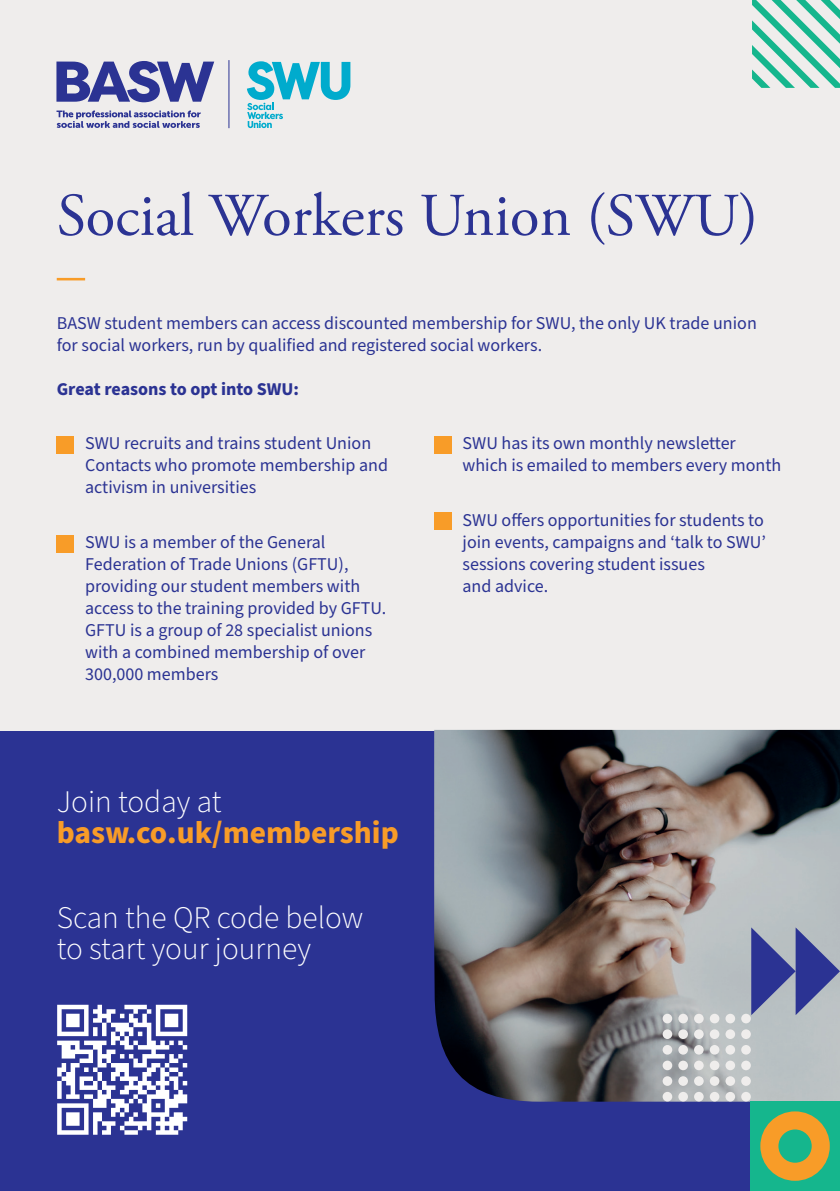
<style>
.page{position:relative;width:840px;height:1191px;background:#fff}
.page>*{position:absolute;margin:0;border:0;box-sizing:border-box;transform-origin:0 0}
.t1{font:60.6px "Adobe Garamond Pro";color:#2b3393}
.t2{font:300 31.4px/30.6px "Source Sans Pro";color:#fff}
.t3{font:700 31.4px "Source Sans Pro";color:#f89c28}
.t4{font:18px/22px "Source Sans Pro";color:#2b3393}
.t5{font:700 18px "Source Sans Pro";color:#2b3393}
</style>
<div class="page">
<div style="left:0;top:730px;width:839px;height:461px;background:#2b3393"></div>
<div style="left:0;top:0;width:839px;height:730px;background:#efedec"></div>
<svg style="left:752px;top:0;width:87px;height:88px"></svg>
<svg style="left:57px;top:1004px;width:130px;height:130px"></svg>
<img style="left:434px;top:730px;width:405px;height:371px">
<div style="left:749px;top:1101px;width:90px;height:90px;background:#15b68d"></div>
<svg style="left:760px;top:1111px;width:69px;height:69px"></svg>
<div style="left:662px;top:1013px;width:10px;height:10px;background:#efedec;border-radius:50%"></div>
<div style="left:678px;top:1013px;width:9px;height:10px;background:#efedec;border-radius:50%"></div>
<div style="left:693px;top:1013px;width:10px;height:10px;background:#efedec;border-radius:50%"></div>
<div style="left:709px;top:1013px;width:10px;height:10px;background:#efedec;border-radius:50%"></div>
<div style="left:725px;top:1013px;width:9px;height:10px;background:#efedec;border-radius:50%"></div>
<svg style="left:740px;top:1013px;width:10px;height:10px"></svg>
<div style="left:662px;top:1029px;width:10px;height:10px;background:#efedec;border-radius:50%"></div>
<div style="left:678px;top:1029px;width:9px;height:10px;background:#efedec;border-radius:50%"></div>
<div style="left:693px;top:1029px;width:10px;height:10px;background:#efedec;border-radius:50%"></div>
<div style="left:709px;top:1029px;width:10px;height:10px;background:#efedec;border-radius:50%"></div>
<div style="left:725px;top:1029px;width:9px;height:10px;background:#efedec;border-radius:50%"></div>
<svg style="left:740px;top:1029px;width:10px;height:10px"></svg>
<div style="left:662px;top:1045px;width:10px;height:9px;background:#efedec;border-radius:50%"></div>
<div style="left:678px;top:1045px;width:9px;height:9px;background:#efedec;border-radius:50%"></div>
<div style="left:693px;top:1045px;width:10px;height:9px;background:#efedec;border-radius:50%"></div>
<div style="left:709px;top:1045px;width:10px;height:9px;background:#efedec;border-radius:50%"></div>
<div style="left:725px;top:1045px;width:9px;height:9px;background:#efedec;border-radius:50%"></div>
<div style="left:740px;top:1045px;width:10px;height:9px;background:#efedec;border-radius:50%"></div>
<div style="left:662px;top:1060px;width:10px;height:10px;background:#efedec;border-radius:50%"></div>
<div style="left:678px;top:1060px;width:9px;height:10px;background:#efedec;border-radius:50%"></div>
<div style="left:693px;top:1060px;width:10px;height:10px;background:#efedec;border-radius:50%"></div>
<div style="left:709px;top:1060px;width:10px;height:10px;background:#efedec;border-radius:50%"></div>
<div style="left:725px;top:1060px;width:9px;height:10px;background:#efedec;border-radius:50%"></div>
<svg style="left:740px;top:1060px;width:10px;height:10px"></svg>
<div style="left:662px;top:1076px;width:10px;height:9px;background:#efedec;border-radius:50%"></div>
<div style="left:678px;top:1076px;width:9px;height:9px;background:#efedec;border-radius:50%"></div>
<div style="left:693px;top:1076px;width:10px;height:9px;background:#efedec;border-radius:50%"></div>
<div style="left:709px;top:1076px;width:10px;height:9px;background:#efedec;border-radius:50%"></div>
<div style="left:725px;top:1076px;width:9px;height:9px;background:#efedec;border-radius:50%"></div>
<div style="left:740px;top:1076px;width:10px;height:9px;background:#efedec;border-radius:50%"></div>
<div style="left:662px;top:1091px;width:10px;height:10px;background:#efedec;border-radius:50%"></div>
<div style="left:678px;top:1091px;width:9px;height:10px;background:#efedec;border-radius:50%"></div>
<svg style="left:693px;top:1091px;width:10px;height:10px"></svg>
<div style="left:709px;top:1091px;width:10px;height:10px;background:#efedec;border-radius:50%"></div>
<div style="left:725px;top:1091px;width:9px;height:10px;background:#efedec;border-radius:50%"></div>
<svg style="left:740px;top:1091px;width:10px;height:10px"></svg>
<svg style="left:750px;top:927px;width:89px;height:174px"></svg>
<hr style="left:57px;top:278px;width:28px;height:2px;background:#f89c28">
<div style="left:57px;top:436px;width:17px;height:17px;background:#f89c28"></div>
<div style="left:434px;top:436px;width:17px;height:17px;background:#f89c28"></div>
<div style="left:57px;top:535px;width:17px;height:17px;background:#f89c28"></div>
<div style="left:434px;top:512px;width:17px;height:17px;background:#f89c28"></div>
<svg style="left:56px;top:61px;width:158px;height:41px"></svg>
<svg style="left:56px;top:110px;width:144px;height:18px"></svg>
<hr style="left:228px;top:60px;width:1px;height:68px;background:#2b3393">
<svg style="left:247px;top:61px;width:103px;height:67px"></svg>
<h1 class="t1" style="left:57px;top:179px;width:702px">Social Workers Union (SWU)</h1>
<p class="t4" style="left:57px;top:313px;width:701px">BASW student members can access discounted membership for SWU, the only UK trade union for social workers, run by qualified and registered social workers.</p>
<p class="t5" style="left:57px;top:377px;width:244px">Great reasons to opt into SWU:</p>
<p class="t4" style="left:85px;top:432px;width:304px">SWU recruits and trains student Union<br>Contacts who promote membership and activism in universities</p>
<p class="t4" style="left:85px;top:531px;width:302px">SWU is a member of the General<br>Federation of Trade Unions (GFTU), providing our student members with access to the training provided by GFTU.<br>GFTU is a group of 28 specialist unions with a combined membership of over<br>300,000 members</p>
<h2 class="t2" style="left:57px;top:787px;width:166px">Join today at</h2>
<h2 class="t3" style="left:57px;top:810px;width:343px">basw.co.uk/membership</h2>
<h2 class="t2" style="left:57px;top:903px;width:308px">Scan the QR code below to start your journey</h2>
<p class="t4" style="left:462px;top:432px;width:320px">SWU has its own monthly newsletter which is emailed to members every month</p>
<p class="t4" style="left:462px;top:509px;width:305px">SWU offers opportunities for students to join events, campaigns and ‘talk to SWU’ sessions covering student issues<br>and advice.</p>
</div>
